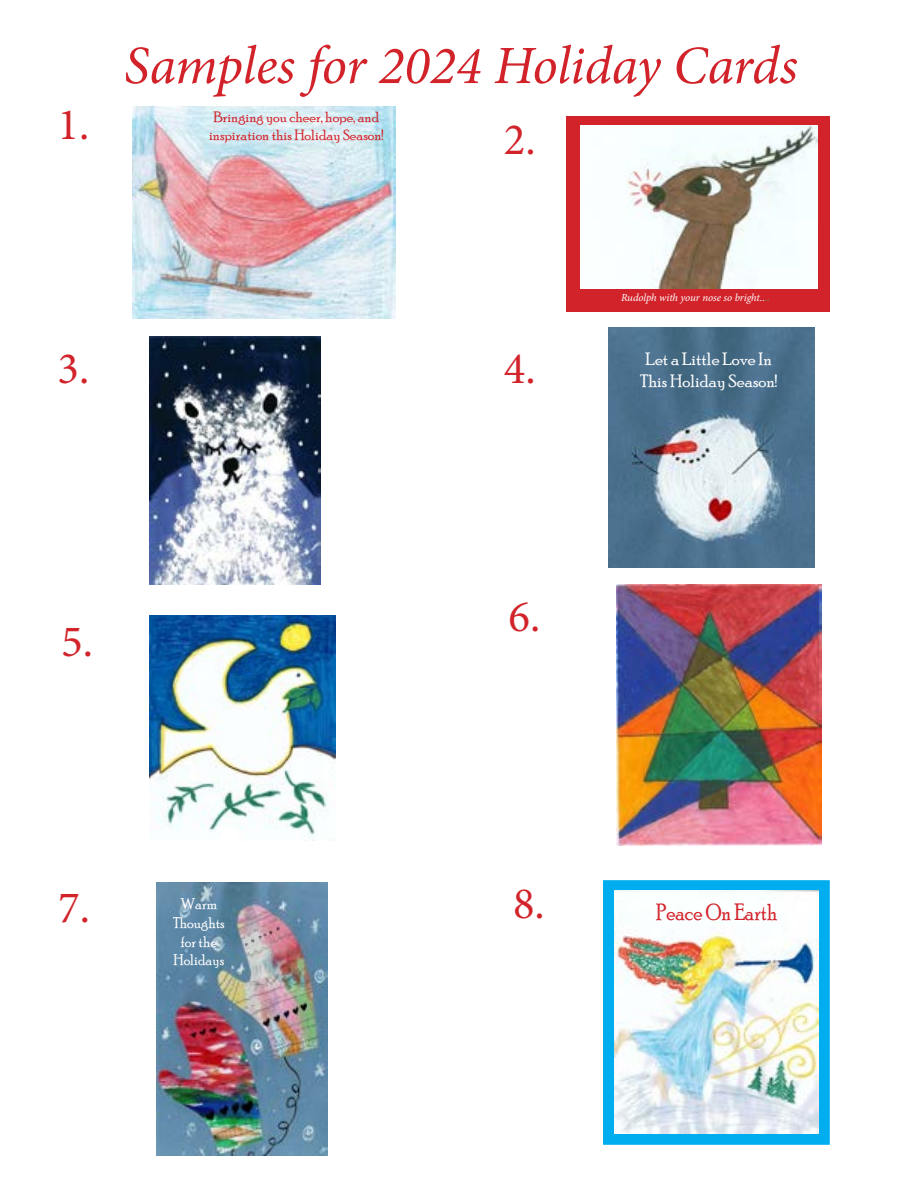
<style>
.page{position:relative;width:918px;height:1188px;background:#fff}
.page>*{position:absolute;margin:0;border:0;box-sizing:border-box;transform-origin:0 0}
.t1{font:italic 54px "Minion Pro";letter-spacing:-.01em;color:#d2232a}
.t2{font:45px "Minion Pro";color:#d2232a}
.t3{font:23.55px "Poor Richard";color:#d2232a;scale:.88 1}
.t4{font:18px/21.6px "Poor Richard";color:#fff}
.t5{font:15.6px/18.8px "Poor Richard";color:#fff;text-align:center;scale:.96 1}
.t6{font:15px/18px "Poor Richard";color:#d2232a}
.t7{font:italic 10.8px "Minion Pro";letter-spacing:-.01em;color:#fff}
.s1{color:#41ad49}
</style>
<div class="page">
<div style="left:603px;top:880px;width:227px;height:265px;background:#00aeef;border:2px solid #00aeef"></div>
<img style="left:617px;top:584px;width:204px;height:262px">
<img style="left:157px;top:882px;width:171px;height:273px">
<img style="left:608px;top:328px;width:206px;height:240px">
<img style="left:614px;top:891px;width:204px;height:243px">
<img style="left:149px;top:616px;width:186px;height:225px">
<div style="left:566px;top:116px;width:264px;height:196px;background:#d2232a"></div>
<img style="left:580px;top:125px;width:238px;height:164px">
<img style="left:132px;top:106px;width:264px;height:212px">
<img style="left:149px;top:336px;width:171px;height:248px">
<h2 class="t2" style="left:58px;top:95px;width:33px">1.</h2>
<h1 class="t1" style="left:124px;top:29px;width:675px">Samples for 2024 Holiday Cards</h1>
<p class="t6" style="left:209px;top:107px;width:176px">Bringing you cheer, hope, and inspiration this Holiday Season!</p>
<h2 class="t2" style="left:504px;top:109px;width:33px">2.</h2>
<h2 class="t2" style="left:58px;top:339px;width:33px">3.</h2>
<h2 class="t2" style="left:504px;top:339px;width:33px">4.</h2>
<p class="t7" style="left:621px;top:290px;width:151px">Rudolph with your nose so bright..<span class="s1">..</span></p>
<p class="t4" style="left:640px;top:348px;width:138px">Let a Little Love In<br>This Holiday Season!</p>
<h2 class="t2" style="left:61px;top:611px;width:33px">5.</h2>
<h2 class="t2" style="left:508px;top:586px;width:33px">6.</h2>
<h2 class="t2" style="left:58px;top:878px;width:33px">7.</h2>
<p class="t5" style="left:173px;top:894px;width:55px">Warm<br>Thoughts for the<br>Holidays</p>
<h2 class="t2" style="left:513px;top:874px;width:33px">8.</h2>
<h3 class="t3" style="left:656px;top:898px;width:139px">Peace On Earth</h3>
</div>
